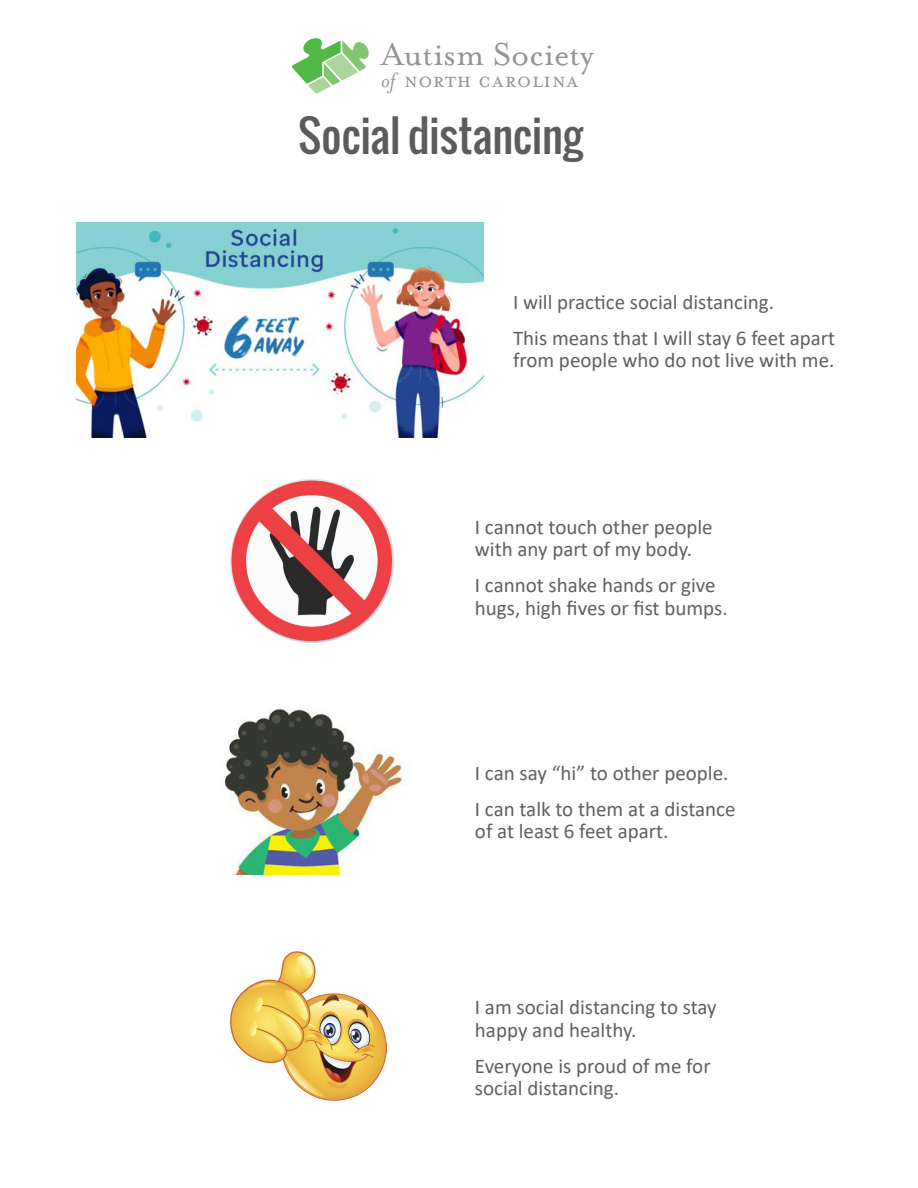
<style>
.page{position:relative;width:918px;height:1188px;background:#fff}
.page>*{position:absolute;margin:0;border:0;box-sizing:border-box;transform-origin:0 0}
.t1{font:43.05px "Oswald";letter-spacing:-.005em;color:#5c5c5f}
.t2{font:36.45px "Mrs Eaves Roman";color:#939598}
.t3{font:23.55px "Mrs Eaves Small Caps";letter-spacing:.04em;color:#939598}
.t4{font:21px/22.5px "Calibri";color:#5f6062}
.s1{font-family:"Mrs Eaves";font-style:italic}
</style>
<div class="page">
<svg style="left:292px;top:38px;width:77px;height:55px"></svg>
<img style="left:77px;top:222px;width:406px;height:215px">
<img style="left:230px;top:479px;width:164px;height:164px;border-radius:82px">
<img style="left:224px;top:708px;width:187px;height:167px">
<img style="left:230px;top:951px;width:156px;height:150px">
<p class="t2" style="left:381px;top:34px;width:214px">Autism Society</p>
<p class="t3" style="left:381px;top:68px;width:199px"><span class="s1">of</span> north carolina</p>
<p class="t1" style="left:298px;top:103px;width:286px">Social distancing</p>
<p class="t4" style="left:513px;top:290px;width:263px">I will practice social distancing.</p>
<p class="t4" style="left:513px;top:326px;width:324px">This means that I will stay 6 feet apart from people who do not live with me.</p>
<p class="t4" style="left:475px;top:515px;width:239px">I cannot touch other people with any part of my body.</p>
<p class="t4" style="left:475px;top:574px;width:254px">I cannot shake hands or give hugs, high fives or fist bumps.</p>
<p class="t4" style="left:475px;top:761px;width:255px">I can say “hi” to other people.</p>
<p class="t4" style="left:475px;top:797px;width:262px">I can talk to them at a distance of at least 6 feet apart.</p>
<p class="t4" style="left:475px;top:995px;width:243px">I am social distancing to stay happy and healthy.</p>
<p class="t4" style="left:475px;top:1054px;width:237px">Everyone is proud of me for social distancing.</p>
</div>
